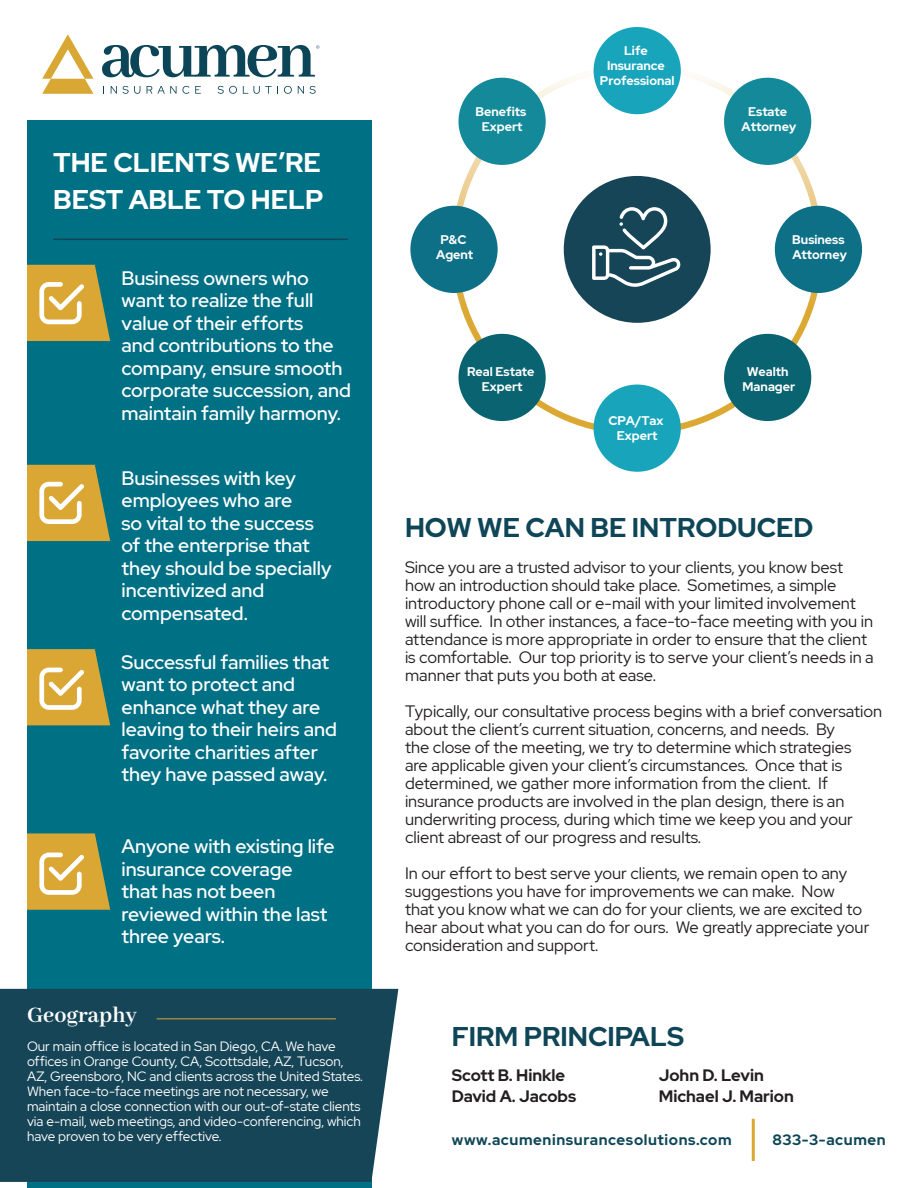
<style>
.page{position:relative;width:918px;height:1188px;background:#fff}
.page>*{position:absolute;margin:0;border:0;box-sizing:border-box;transform-origin:0 0}
.t1{font:700 27px "Red Hat Display";color:#0e4658}
.t2{font:700 27px/36.6px "Red Hat Display";color:#fff}
.t3{font:700 24px "Abhaya Libre";color:#fff}
.t4{font:500 19.5px/22.5px "Red Hat Display";color:#fff}
.t5{font:16.5px/18px "Red Hat Display";color:#231f20}
.t6{font:700 16.5px "Red Hat Display";color:#231f20}
.t7{font:700 15px "Red Hat Display";letter-spacing:.04em;color:#0e4658}
.t8{font:13.5px/15px "Red Hat Display";color:#fff}
.t9{font:700 12.6px/15px "Red Hat Display";color:#fff;text-align:center}
</style>
<div class="page">
<svg style="left:42px;top:34px;width:51px;height:60px"></svg>
<svg style="left:102px;top:45px;width:217px;height:32px"></svg>
<svg style="left:111px;top:86px;width:29px;height:8px"></svg>
<svg style="left:147px;top:86px;width:5px;height:8px"></svg>
<svg style="left:158px;top:86px;width:31px;height:8px"></svg>
<svg style="left:195px;top:86px;width:6px;height:8px"></svg>
<svg style="left:218px;top:86px;width:19px;height:8px"></svg>
<svg style="left:243px;top:86px;width:35px;height:8px"></svg>
<svg style="left:284px;top:86px;width:8px;height:8px"></svg>
<svg style="left:298px;top:86px;width:6px;height:8px"></svg>
<svg style="left:310px;top:86px;width:6px;height:8px"></svg>
<div style="left:27px;top:121px;width:345px;height:1067px;background:#007085"></div>
<hr style="left:53px;top:239px;width:295px;height:1px;background:#0e4658">
<hr style="left:752px;top:1119px;width:3px;height:42px;background:#daa735">
<svg style="left:27px;top:265px;width:83px;height:76px;background:#caac53"></svg>
<svg style="left:27px;top:465px;width:83px;height:76px;background:#caac53"></svg>
<svg style="left:27px;top:649px;width:83px;height:76px;background:#caab53"></svg>
<svg style="left:27px;top:833px;width:83px;height:77px;background:#c8ab53"></svg>
<svg style="left:452px;top:65px;width:370px;height:369px"></svg>
<div style="left:594px;top:27px;width:87px;height:87px;background:#18a5bc;border-radius:50%"></div>
<div style="left:594px;top:385px;width:87px;height:87px;background:#18a5bc;border-radius:50%"></div>
<div style="left:724px;top:78px;width:87px;height:87px;background:#138999;border-radius:50%"></div>
<div style="left:775px;top:206px;width:87px;height:87px;background:#0d7087;border-radius:50%"></div>
<div style="left:724px;top:334px;width:87px;height:87px;background:#0a6371;border-radius:50%"></div>
<div style="left:458px;top:78px;width:88px;height:87px;background:#138999;border-radius:50%"></div>
<div style="left:410px;top:206px;width:88px;height:87px;background:#0d7087;border-radius:50%"></div>
<div style="left:458px;top:334px;width:88px;height:87px;background:#0a6371;border-radius:50%"></div>
<div style="left:564px;top:176px;width:147px;height:147px;background:#164557;border-radius:50%"></div>
<svg style="left:592px;top:207px;width:89px;height:80px"></svg>
<div style="left:0;top:989px;width:398px;height:193px;background:#164557"></div>
<hr style="left:157px;top:1018px;width:179px;height:1px;background:#daa735">
<p class="t2" style="left:53px;top:144px;width:272px">THE CLIENTS WE’RE<br>BEST ABLE TO HELP</p>
<p class="t4" style="left:122px;top:266px;width:231px">Business owners who want to realize the full value of their efforts<br>and contributions to the company, ensure smooth corporate succession, and maintain family harmony.</p>
<p class="t4" style="left:122px;top:466px;width:212px">Businesses with key employees who are<br>so vital to the success of the enterprise that they should be specially incentivized and compensated.</p>
<p class="t4" style="left:122px;top:651px;width:217px">Successful families that want to protect and enhance what they are leaving to their heirs and favorite charities after they have passed away.</p>
<p class="t4" style="left:122px;top:835px;width:215px">Anyone with existing life insurance coverage<br>that has not been reviewed within the last three years.</p>
<p class="t3" style="left:27px;top:1002px;width:112px">Geography</p>
<p class="t8" style="left:27px;top:1038px;width:337px">Our main office is located in San Diego, CA. We have offices in Orange County, CA, Scottsdale, AZ, Tucson, AZ, Greensboro, NC and clients across the United States.<br>When face-to-face meetings are not necessary, we maintain a close connection with our out-of-state clients via e-mail, web meetings, and video-conferencing, which have proven to be very effective.</p>
<p class="t9" style="left:600px;top:43px;width:76px">Life<br>Insurance<br>Professional</p>
<p class="t9" style="left:476px;top:104px;width:52px">Benefits<br>Expert</p>
<p class="t9" style="left:742px;top:104px;width:56px">Estate<br>Attorney</p>
<p class="t9" style="left:436px;top:232px;width:39px">P&amp;C<br>Agent</p>
<p class="t9" style="left:792px;top:232px;width:56px;text-align:left">Business<br>Attorney</p>
<p class="t9" style="left:467px;top:364px;width:69px">Real Estate<br>Expert</p>
<p class="t9" style="left:743px;top:364px;width:54px">Wealth<br>Manager</p>
<p class="t9" style="left:608px;top:413px;width:57px">CPA/Tax<br>Expert</p>
<p class="t1" style="left:405px;top:510px;width:410px">HOW WE CAN BE INTRODUCED</p>
<p class="t5" style="left:405px;top:558px;width:470px">Since you are a trusted advisor to your clients, you know best how an introduction should take place. Sometimes, a simple introductory phone call or e-mail with your limited involvement will suffice. In other instances, a face-to-face meeting with you in attendance is more appropriate in order to ensure that the client is comfortable. Our top priority is to serve your client’s needs in a manner that puts you both at ease.</p>
<p class="t5" style="left:405px;top:702px;width:479px">Typically, our consultative process begins with a brief conversation about the client’s current situation, concerns, and needs. By<br>the close of the meeting, we try to determine which strategies<br>are applicable given your client’s circumstances. Once that is determined, we gather more information from the client. If insurance products are involved in the plan design, there is an underwriting process, during which time we keep you and your client abreast of our progress and results.</p>
<p class="t5" style="left:405px;top:864px;width:466px">In our effort to best serve your clients, we remain open to any suggestions you have for improvements we can make. Now<br>that you know what we can do for your clients, we are excited to hear about what you can do for ours. We greatly appreciate your consideration and support.</p>
<p class="t1" style="left:452px;top:1019px;width:234px">FIRM PRINCIPALS</p>
<p class="t6" style="left:452px;top:1064px;width:115px">Scott B. Hinkle</p>
<p class="t6" style="left:452px;top:1085px;width:126px">David A. Jacobs</p>
<p class="t6" style="left:659px;top:1064px;width:107px">John D. Levin</p>
<p class="t6" style="left:659px;top:1085px;width:137px">Michael J. Marion</p>
<p class="t7" style="left:452px;top:1130px;width:281px">www.acumeninsurancesolutions.com</p>
<p class="t7" style="left:772px;top:1130px;width:115px">833-3-acumen</p>
</div>
